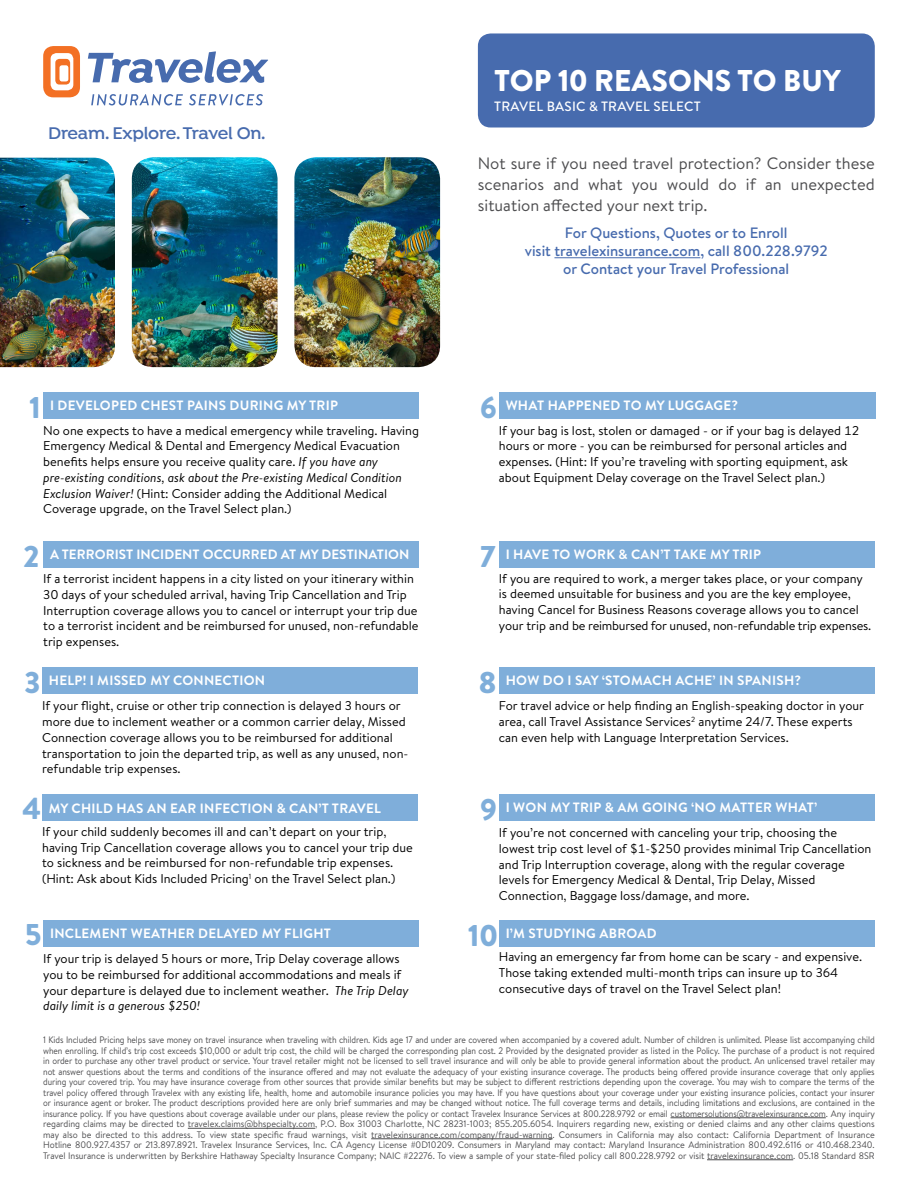
<style>
.page{position:relative;width:918px;height:1188px;background:#fff}
.page>*{position:absolute;margin:0;border:0;box-sizing:border-box;transform-origin:0 0}
.t1{font:900 30px "Brandon Text";color:#fff}
.t2{font:900 30px "Brandon Text";color:#7faeda}
.t3{font:600 18px "Isidora";letter-spacing:-.01em;color:#476bae}
.t4{font:16.5px/21px "Brandon Text";color:#4d4d4f;text-align:justify}
.t5{font:500 15px/18px "Brandon Text";color:#476bae;text-align:center}
.t6{font:700 13.5px "Brandon Text";letter-spacing:.02em;color:#fff}
.t7{font:500 13.5px "Brandon Text";letter-spacing:.02em;color:#fff}
.t8{font:12.75px/15.8px "Brandon Text";color:#000}
.t9{font:9.45px/10.5px "Brandon Text";letter-spacing:-.005em;color:#4d4d4f;text-align:justify;scale:.9 1}
.s1{font-style:italic}
</style>
<div class="page">
<hr style="left:671px;top:1118px;width:155px;height:1px;background:#4d4d4f">
<hr style="left:188px;top:1128px;width:127px;height:1px;background:#4d4d4f">
<hr style="left:371px;top:1139px;width:182px;height:1px;background:#4d4d4f">
<hr style="left:707px;top:1160px;width:86px;height:1px;background:#4d4d4f">
<div style="left:478px;top:33px;width:397px;height:95px;background:#476bae;border-radius:13px"></div>
<div style="left:43px;top:392px;width:376px;height:26px;background:#7faeda"></div>
<img style="left:0;top:158px;width:115px;height:209px">
<img style="left:132px;top:157px;width:146px;height:210px">
<img style="left:294px;top:157px;width:146px;height:210px">
<div style="left:43px;top:920px;width:376px;height:27px;background:#7faeda"></div>
<div style="left:499px;top:392px;width:377px;height:26px;background:#7faeda"></div>
<div style="left:499px;top:794px;width:376px;height:27px;background:#7faeda"></div>
<div style="left:499px;top:920px;width:376px;height:27px;background:#7faeda"></div>
<hr style="left:554px;top:257px;width:146px;height:1px;background:#476bae">
<div style="left:42px;top:795px;width:376px;height:26px;background:#7faeda"></div>
<div style="left:43px;top:541px;width:376px;height:27px;background:#7faeda"></div>
<div style="left:42px;top:668px;width:376px;height:26px;background:#7faeda"></div>
<div style="left:499px;top:541px;width:376px;height:27px;background:#7faeda"></div>
<div style="left:499px;top:668px;width:376px;height:26px;background:#7faeda"></div>
<svg style="left:43px;top:46px;width:37px;height:51px"></svg>
<svg style="left:88px;top:51px;width:180px;height:32px"></svg>
<svg style="left:91px;top:94px;width:172px;height:11px"></svg>
<h1 class="t1" style="left:494px;top:59px;width:348px">TOP 10 REASONS TO BUY</h1>
<h3 class="t7" style="left:494px;top:97px;width:208px">TRAVEL BASIC &amp; TRAVEL SELECT</h3>
<h2 class="t3" style="left:48px;top:122px;width:219px">Dream. Explore. Travel On.</h2>
<h3 class="t4" style="left:478px;top:152px;width:398px">Not sure if you need travel protection? Consider these scenarios and what you would do if an unexpected situation affected your next trip.</h3>
<h3 class="t5" style="left:525px;top:224px;width:305px">For Questions, Quotes or to Enroll<br>visit travelexinsurance.com, call 800.228.9792 or Contact your Travel Professional</h3>
<h1 class="t2" style="left:29px;top:387px;width:13px">1</h1>
<h3 class="t6" style="left:50px;top:396px;width:290px">I DEVELOPED CHEST PAINS DURING MY TRIP</h3>
<p class="t8" style="left:43px;top:422px;width:377px">No one expects to have a medical emergency while traveling. Having Emergency Medical &amp; Dental and Emergency Medical Evacuation benefits helps ensure you receive quality care. <span class="s1">If you have any pre-existing conditions, ask about the Pre-existing Medical Condition Exclusion Waiver!</span> (Hint: Consider adding the Additional Medical Coverage upgrade, on the Travel Select plan.)</p>
<h1 class="t2" style="left:480px;top:387px;width:19px">6</h1>
<h3 class="t6" style="left:506px;top:396px;width:234px">WHAT HAPPENED TO MY LUGGAGE?</h3>
<p class="t8" style="left:499px;top:422px;width:362px">If your bag is lost, stolen or damaged - or if your bag is delayed 12 hours or more - you can be reimbursed for personal articles and expenses. (Hint: If you’re traveling with sporting equipment, ask about Equipment Delay coverage on the Travel Select plan.)</p>
<h1 class="t2" style="left:23px;top:535px;width:18px">2</h1>
<h3 class="t6" style="left:50px;top:545px;width:361px">A TERRORIST INCIDENT OCCURRED AT MY DESTINATION</h3>
<p class="t8" style="left:43px;top:570px;width:377px">If a terrorist incident happens in a city listed on your itinerary within 30 days of your scheduled arrival, having Trip Cancellation and Trip Interruption coverage allows you to cancel or interrupt your trip due to a terrorist incident and be reimbursed for unused, non-refundable trip expenses.</p>
<h3 class="t6" style="left:49px;top:671px;width:218px">HELP! I MISSED MY CONNECTION</h3>
<p class="t8" style="left:42px;top:698px;width:368px">If your flight, cruise or other trip connection is delayed 3 hours or more due to inclement weather or a common carrier delay, Missed Connection coverage allows you to be reimbursed for additional transportation to join the departed trip, as well as any unused, non&shy;refundable trip expenses.</p>
<h1 class="t2" style="left:24px;top:661px;width:18px">3</h1>
<h1 class="t2" style="left:480px;top:535px;width:17px">7</h1>
<h3 class="t6" style="left:506px;top:545px;width:257px">I HAVE TO WORK &amp; CAN’T TAKE MY TRIP</h3>
<p class="t8" style="left:499px;top:570px;width:374px">If you are required to work, a merger takes place, or your company is deemed unsuitable for business and you are the key employee, having Cancel for Business Reasons coverage allows you to cancel your trip and be reimbursed for unused, non-refundable trip expenses.</p>
<h1 class="t2" style="left:478px;top:661px;width:20px">8</h1>
<h3 class="t6" style="left:506px;top:671px;width:297px">HOW DO I SAY ‘STOMACH ACHE’ IN SPANISH?</h3>
<h3 class="t8" style="left:499px;top:698px;width:367px">For travel advice or help finding an English-speaking doctor in your area, call Travel Assistance Services<sup>2</sup> anytime 24/7. These experts can even help with Language Interpretation Services.</h3>
<h1 class="t2" style="left:22px;top:787px;width:21px">4</h1>
<h3 class="t6" style="left:49px;top:799px;width:334px">MY CHILD HAS AN EAR INFECTION &amp; CAN’T TRAVEL</h3>
<p class="t8" style="left:42px;top:823px;width:372px">If your child suddenly becomes ill and can’t depart on your trip, having Trip Cancellation coverage allows you to cancel your trip due to sickness and be reimbursed for non-refundable trip expenses. (Hint: Ask about Kids Included Pricing<sup>1</sup> on the Travel Select plan.)</p>
<h1 class="t2" style="left:25px;top:913px;width:19px">5</h1>
<h3 class="t6" style="left:50px;top:924px;width:283px">INCLEMENT WEATHER DELAYED MY FLIGHT</h3>
<h3 class="t8" style="left:43px;top:950px;width:367px">If your trip is delayed 5 hours or more, Trip Delay coverage allows you to be reimbursed for additional accommodations and meals if your departure is delayed due to inclement weather. <span class="s1">The Trip Delay daily limit is a generous $250!</span></h3>
<h1 class="t2" style="left:480px;top:789px;width:19px">9</h1>
<h3 class="t6" style="left:506px;top:798px;width:313px">I WON MY TRIP &amp; AM GOING ‘NO MATTER WHAT’</h3>
<p class="t8" style="left:499px;top:824px;width:374px">If you’re not concerned with canceling your trip, choosing the lowest trip cost level of $1-$250 provides minimal Trip Cancellation and Trip Interruption coverage, along with the regular coverage levels for Emergency Medical &amp; Dental, Trip Delay, Missed Connection, Baggage loss/damage, and more.</p>
<h3 class="t6" style="left:506px;top:924px;width:152px">I’M STUDYING ABROAD</h3>
<h3 class="t8" style="left:499px;top:949px;width:365px">Having an emergency far from home can be scary - and expensive.<br>Those taking extended multi-month trips can insure up to 364 consecutive days of travel on the Travel Select plan!</h3>
<h1 class="t2" style="left:468px;top:914px;width:32px">10</h1>
<p class="t9" style="left:43px;top:1034px;width:926px">1 Kids Included Pricing helps save money on travel insurance when traveling with children. Kids age 17 and under are covered when accompanied by a covered adult. Number of children is unlimited. Please list accompanying child when enrolling. If child’s trip cost exceeds $10,000 or adult trip cost, the child will be charged the corresponding plan cost. 2 Provided by the designated provider as listed in the Policy. The purchase of a product is not required in order to purchase any other travel product or service. Your travel retailer might not be licensed to sell travel insurance and will only be able to provide general information about the product. An unlicensed travel retailer may not answer questions about the terms and conditions of the insurance offered and may not evaluate the adequacy of your existing insurance coverage. The products being offered provide insurance coverage that only applies during your covered trip. You may have insurance coverage from other sources that provide similar benefits but may be subject to different restrictions depending upon the coverage. You may wish to compare the terms of the travel policy offered through Travelex with any existing life, health, home and automobile insurance policies you may have. If you have questions about your coverage under your existing insurance policies, contact your insurer or insurance agent or broker. The product descriptions provided here are only brief summaries and may be changed without notice. The full coverage terms and details, including limitations and exclusions, are contained in the insurance policy. If you have questions about coverage available under our plans, please review the policy or contact Travelex Insurance Services at 800.228.9792 or email customersolutions@travelexinsurance.com. Any inquiry regarding claims may be directed to travelex.claims@bhspecialty.com, P.O. Box 31003 Charlotte, NC 28231-1003; 855.205.6054. Inquirers regarding new, existing or denied claims and any other claims questions may also be directed to this address. To view state specific fraud warnings, visit travelexinsurance.com/company/fraud-warning. Consumers in California may also contact: California Department of Insurance Hotline 800.927.4357 or 213.897.8921. Travelex Insurance Services, Inc. CA Agency License #0D10209. Consumers in Maryland may contact: Maryland Insurance Administration 800.492.6116 or 410.468.2340.<br>Travel Insurance is underwritten by Berkshire Hathaway Specialty Insurance Company; NAIC #22276. To view a sample of your state-filed policy call 800.228.9792 or visit travelexinsurance.com. 05.18 Standard 8SR</p>
</div>
